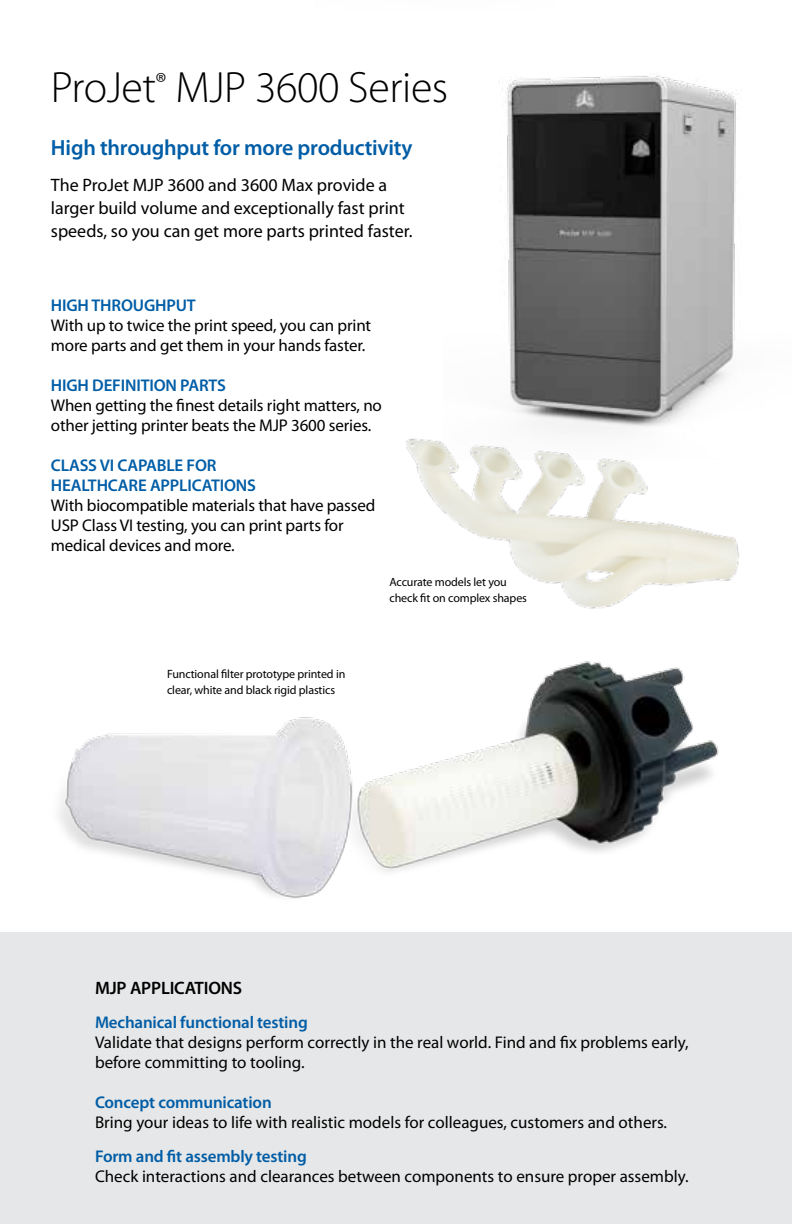
<style>
.page{position:relative;width:792px;height:1224px;background:#fff}
.page>*{position:absolute;margin:0;border:0;box-sizing:border-box;transform-origin:0 0}
.t1{font:300 44px "Myriad Pro";letter-spacing:-.01em;color:#000}
.t2{font:600 22px "Myriad Pro";letter-spacing:-.01em;color:#005da6}
.t3{font:18px/23px "Myriad Pro";color:#000}
.t4{font:600 18px "Myriad Pro";letter-spacing:-.01em;color:#000}
.t5{font:17px/20px "Myriad Pro";letter-spacing:-.01em;color:#000}
.t6{font:600 17px/20px "Myriad Pro";letter-spacing:-.01em;color:#005da6}
.t7{font:12px/16px "Myriad Pro";letter-spacing:-.01em;color:#000}
</style>
<div class="page">
<img style="left:499px;top:75px;width:238px;height:263px">
<div style="left:0;top:933px;width:792px;height:291px;background:#e6e7e8"></div>
<img style="left:406px;top:338px;width:333px;height:271px">
<img style="left:58px;top:661px;width:661px;height:238px">
<h1 class="t1" style="left:51px;top:61px;width:399px">ProJet<sup>®</sup> MJP 3600 Series</h1>
<p class="t2" style="left:51px;top:134px;width:363px">High throughput for more productivity</p>
<p class="t3" style="left:51px;top:173px;width:363px">The ProJet MJP 3600 and 3600 Max provide a larger build volume and exceptionally fast print speeds, so you can get more parts printed faster.</p>
<p class="t6" style="left:51px;top:295px;width:146px">HIGH THROUGHPUT</p>
<p class="t5" style="left:51px;top:315px;width:322px">With up to twice the print speed, you can print more parts and get them in your hands faster.</p>
<p class="t6" style="left:51px;top:375px;width:177px">HIGH DEFINITION PARTS</p>
<p class="t5" style="left:51px;top:395px;width:333px">When getting the finest details right matters, no other jetting printer beats the MJP 3600 series.</p>
<p class="t6" style="left:51px;top:455px;width:207px">CLASS VI CAPABLE FOR<br>HEALTHCARE APPLICATIONS</p>
<p class="t5" style="left:51px;top:495px;width:326px">With biocompatible materials that have passed<br>USP Class VI testing, you can print parts for medical devices and more.</p>
<p class="t7" style="left:389px;top:574px;width:139px">Accurate models let you check fit on complex shapes</p>
<p class="t7" style="left:167px;top:666px;width:180px">Functional filter prototype printed in clear, white and black rigid plastics</p>
<p class="t4" style="left:95px;top:976px;width:149px">MJP APPLICATIONS</p>
<p class="t6" style="left:95px;top:1012px;width:214px">Mechanical functional testing</p>
<p class="t5" style="left:95px;top:1032px;width:595px">Validate that designs perform correctly in the real world. Find and fix problems early, before committing to tooling.</p>
<p class="t6" style="left:95px;top:1092px;width:178px">Concept communication</p>
<p class="t5" style="left:95px;top:1112px;width:574px">Bring your ideas to life with realistic models for colleagues, customers and others.</p>
<p class="t6" style="left:95px;top:1146px;width:213px">Form and fit assembly testing</p>
<p class="t5" style="left:95px;top:1166px;width:595px">Check interactions and clearances between components to ensure proper assembly.</p>
</div>
